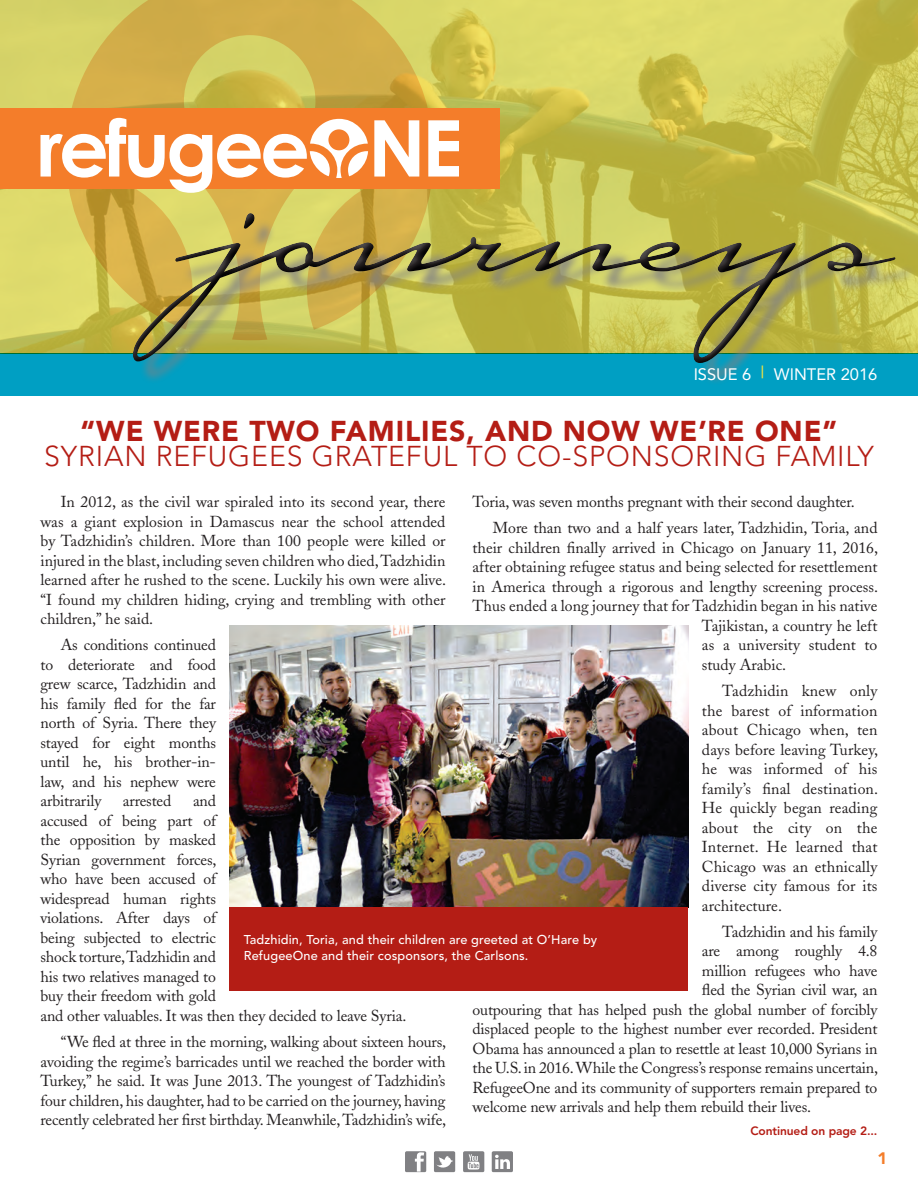
<style>
.page{position:relative;width:918px;height:1188px;background:#fff}
.page>*{position:absolute;margin:0;border:0;box-sizing:border-box;transform-origin:0 0}
.t1{font:300 28.5px "Avenir";letter-spacing:.03em;color:#b41d15}
.t2{font:900 28.5px "Avenir";letter-spacing:.03em;color:#b41d15}
.t3{font:16.5px "Avenir";color:#fff}
.t4{font:900 16.5px "Avenir";color:#f47d2a}
.t5{font:15.75px/19.5px "Adobe Caslon";letter-spacing:-.01em;color:#231f20;text-align:justify}
.t6{font:500 12.75px/15.9px "Avenir";letter-spacing:.01em;color:#fff}
.t7{font:800 12px "Avenir";letter-spacing:-.01em;color:#b41d15}
.s1{color:#eee245}
</style>
<div class="page">
<img style="left:0;top:0;width:918px;height:354px">
<svg style="left:67px;top:0;width:366px;height:340px;background:#d2b950"></svg>
<div style="left:0;top:354px;width:918px;height:42px;background:#009fc3"></div>
<div style="left:0;top:108px;width:500px;height:81px;background:#f47d2a"></div>
<svg style="left:374px;top:120px;width:45px;height:57px"></svg>
<svg style="left:428px;top:120px;width:31px;height:57px"></svg>
<svg style="left:40px;top:118px;width:328px;height:75px"></svg>
<div style="left:139px;top:220px;width:779px;height:165px;background:#808083;opacity:.85"></div>
<svg style="left:130px;top:213px;width:766px;height:152px;background:#a6aa54"></svg>
<img style="left:230px;top:626px;width:458px;height:281px">
<div style="left:230px;top:907px;width:458px;height:84px;background:#b41d15"></div>
<div style="left:405px;top:1151px;width:21px;height:21px;background:#808083;border-radius:2px"></div>
<div style="left:434px;top:1151px;width:21px;height:21px;background:#808083;border-radius:2px"></div>
<div style="left:492px;top:1151px;width:21px;height:21px;background:#808083;border-radius:2px"></div>
<div style="left:463px;top:1151px;width:21px;height:21px;background:#808083;border-radius:2px"></div>
<svg style="left:415px;top:1152px;width:9px;height:20px"></svg>
<svg style="left:468px;top:1154px;width:11px;height:16px"></svg>
<svg style="left:495px;top:1155px;width:15px;height:14px"></svg>
<svg style="left:436px;top:1156px;width:17px;height:12px"></svg>
<p class="t3" style="left:694px;top:364px;width:185px">ISSUE 6 <span class="s1">|</span> WINTER 2016</p>
<h1 class="t2" style="left:81px;top:414px;width:758px">“WE WERE TWO FAMILIES, AND NOW WE’RE ONE”</h1>
<h1 class="t1" style="left:44px;top:440px;width:831px">SYRIAN REFUGEES GRATEFUL TO CO-SPONSORING FAMILY</h1>
<p class="t5" style="left:40px;top:492px;width:407px;text-indent:20px">In 2012, as the civil war spiraled into its second year, there was a giant explosion in Damascus near the school attended by Tadzhidin’s children. More than 100 people were killed or injured in the blast, including seven children who died, Tadzhidin learned after he rushed to the scene. Luckily his own were alive. “I found my children hiding, crying and trembling with other children,” he said.</p>
<p class="t5" style="left:40px;top:636px;width:177px;text-indent:20px">As conditions continued to deteriorate and food grew scarce, Tadzhidin and his family fled for the far north of Syria. There they stayed for eight months until he, his brother-in&shy;law, and his nephew were arbitrarily</p>
<p class="t5" style="left:493px;top:489px;width:386px;line-height:26.2px;text-indent:-20px">Toria, was seven months pregnant with their second daughter.<br>More than two and a half years later, Tadzhidin, Toria, and</p>
<p class="t5" style="left:473px;top:538px;width:407px">their children finally arrived in Chicago on January 11, 2016,</p>
<p class="t5" style="left:473px;top:558px;width:406px">after obtaining refugee status and being selected for resettlement</p>
<p class="t5" style="left:473px;top:577px;width:407px">in America through a rigorous and lengthy screening process.</p>
<p class="t5" style="left:473px;top:597px;width:406px">Thus ended a long journey that for Tadzhidin began in his native</p>
<p class="t5" style="left:702px;top:616px;width:177px">Tajikistan, a country he left</p>
<p class="t5" style="left:702px;top:636px;width:177px">as a university student to</p>
<p class="t5" style="left:702px;top:655px;width:86px">study Arabic.</p>
<p class="t5" style="left:702px;top:681px;width:178px;text-indent:20px">Tadzhidin knew only the barest of information about Chicago when, ten days before leaving Turkey, he was informed of his family’s final destination.<br>He quickly began reading about the city on the Internet. He learned that Chicago was an ethnically diverse city famous for its architecture.</p>
<p class="t5" style="left:722px;top:922px;width:157px">Tadzhidin and his family</p>
<p class="t5" style="left:702px;top:942px;width:177px">are among roughly 4.8</p>
<p class="t5" style="left:702px;top:961px;width:177px">million refugees who have</p>
<p class="t5" style="left:702px;top:981px;width:177px">fled the Syrian civil war, an</p>
<p class="t5" style="left:473px;top:1000px;width:407px">outpouring that has helped push the global number of forcibly</p>
<p class="t5" style="left:473px;top:1020px;width:407px">displaced people to the highest number ever recorded. President</p>
<p class="t5" style="left:473px;top:1039px;width:407px">Obama has announced a plan to resettle at least 10,000 Syrians in</p>
<p class="t5" style="left:473px;top:1059px;width:407px">the U.S. in 2016. While the Congress’s response remains uncertain,</p>
<p class="t5" style="left:473px;top:1078px;width:407px">RefugeeOne and its community of supporters remain prepared to</p>
<p class="t5" style="left:473px;top:1098px;width:340px">welcome new arrivals and help them rebuild their lives.</p>
<p class="t7" style="left:751px;top:1124px;width:128px">Continued on page 2...</p>
<p class="t5" style="left:40px;top:792px;width:367px;text-align:left;text-indent:153px">and<br>accused of being part of<br>the opposition by masked<br>Syrian government forces,<br>who have been accused of<br>widespread human rights<br>violations. After days of<br>being subjected to electric<br>shock torture, Tadzhidin and<br>his two relatives managed to<br>buy their freedom with gold<br>and other valuables. It was then they decided to leave Syria.</p>
<p class="t5" style="left:40px;top:1032px;width:407px;text-indent:20px">“We fled at three in the morning, walking about sixteen hours, avoiding the regime’s barricades until we reached the border with Turkey,” he said. It was June 2013. The youngest of Tadzhidin’s four children, his daughter, had to be carried on the journey, having recently celebrated her first birthday. Meanwhile, Tadzhidin’s wife,</p>
<p class="t5" style="left:123px;top:792px;width:50px">arrested</p>
<p class="t6" style="left:244px;top:932px;width:355px">Tadzhidin, Toria, and their children are greeted at O’Hare by<br>RefugeeOne and their cosponsors, the Carlsons.</p>
<p class="t4" style="left:878px;top:1148px;width:11px">1</p>
</div>
